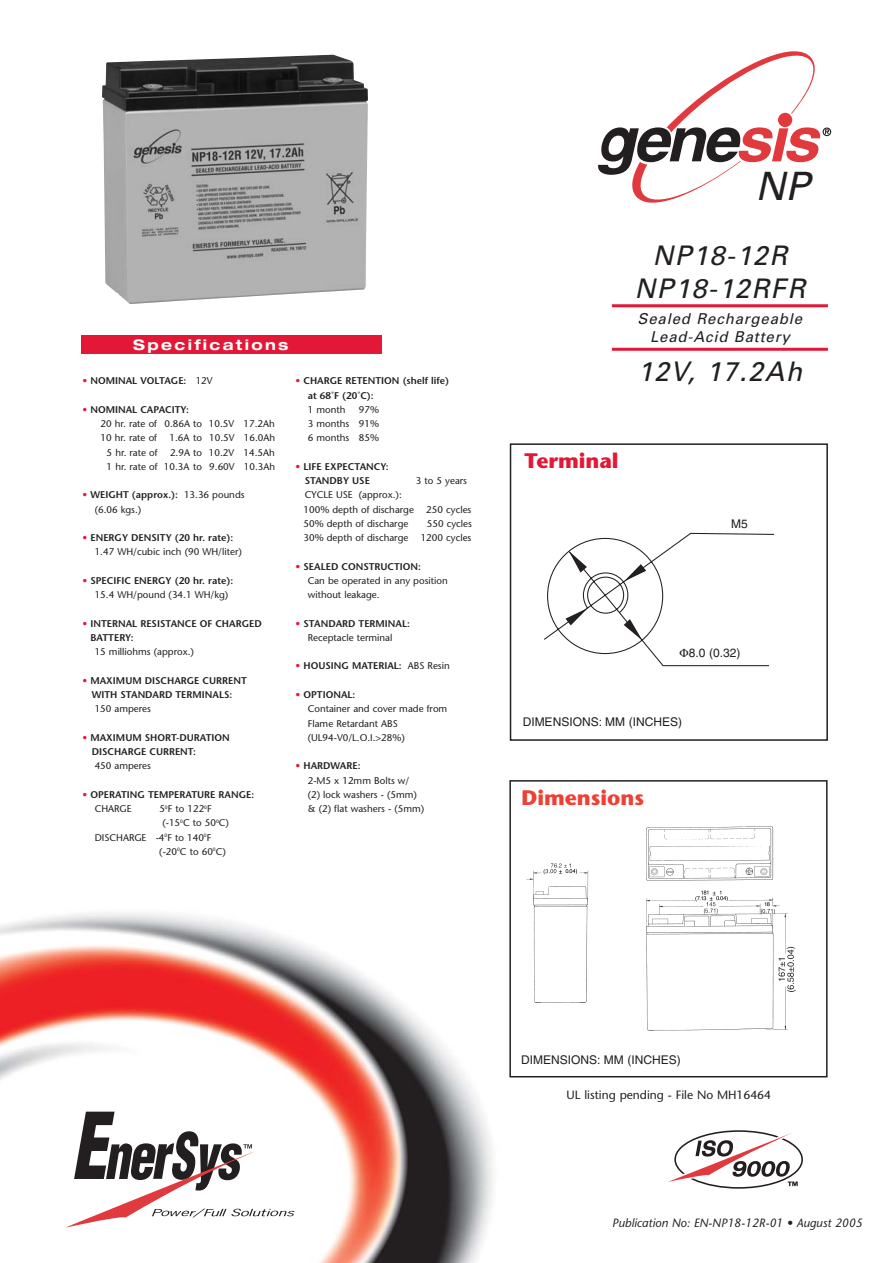
<style>
.page{position:relative;width:893px;height:1263px;background:#fff}
.page>*{position:absolute;margin:0;border:0;box-sizing:border-box;transform-origin:0 0}
.t1{font:italic 39.15px "Univers";color:#231f20}
.t2{font:italic 27px/32.4px "Univers";color:#231f20;text-align:center}
.t3{font:700 21px "Stone Sans";color:#ef4035}
.t4{font:700 21px "Stone Sans";color:#e31836}
.t5{font:italic 15px/18px "Univers";color:#231f20;text-align:center}
.t6{font:700 expanded 14.55px "Helvetica Neue";letter-spacing:.165em;color:#fff}
.t7{font:12px "Helvetica";color:#231f20}
.t8{font:italic 12px "Stone Sans";color:#231f20}
.t9{font:12px "Stone Sans";color:#231f20}
.t10{font:9.75px/14.2px "Stone Sans";color:#231f20}
.t11{font:600 9.75px/14.2px "Stone Sans";color:#231f20}
.s1{color:#e31836}
.s2{font-weight:400}
.s3{font-weight:600;color:#e31836}
.s4{font-weight:600}
</style>
<div class="page">
<img style="left:0;top:913px;width:512px;height:350px">
<svg style="left:65px;top:1112px;width:230px;height:116px"></svg>
<svg style="left:598px;top:51px;width:233px;height:152px"></svg>
<div style="left:509px;top:780px;width:319px;height:297px;border:2px solid #231f20"></div>
<img style="left:102px;top:55px;width:266px;height:249px">
<div style="left:82px;top:335px;width:300px;height:19px;background:#e31836"></div>
<hr style="left:612px;top:348px;width:216px;height:3px;background:#e31836">
<hr style="left:612px;top:304px;width:216px;height:3px;background:#e31836">
<img style="left:526px;top:826px;width:270px;height:205px">
<svg style="left:668px;top:1130px;width:135px;height:59px"></svg>
<div style="left:510px;top:443px;width:318px;height:298px;border:2px solid #231f20"></div>
<svg style="left:544px;top:533px;width:230px;height:133px"></svg>
<h3 class="t6" style="left:133px;top:339px;width:157px">Specifications</h3>
<p class="t11" style="left:82px;top:375px;width:132px"><span class="s1">•</span> NOMINAL VOLTAGE: <span class="s2">12V</span></p>
<p class="t10" style="left:100px;top:403px;width:176px;text-indent:-18px"><span class="s3">•</span> <span class="s4">NOMINAL CAPACITY:<br></span>20 hr. rate of 0.86A to 10.5V 17.2Ah<br>10 hr. rate of</p>
<p class="t10" style="left:169px;top:432px;width:107px">1.6A to 10.5V 16.0Ah</p>
<p class="t10" style="left:107px;top:446px;width:170px;text-align:right">2.9A to 10.2V 14.5Ah<br>1 hr. rate of 10.3A to 9.60V 10.3Ah</p>
<p class="t10" style="left:95px;top:489px;width:151px;text-indent:-12px"><span class="s3">•</span> <span class="s4">WEIGHT (approx.):</span> 13.36 pounds (6.06 kgs.)</p>
<p class="t10" style="left:95px;top:532px;width:149px;text-indent:-12px"><span class="s3">•</span> <span class="s4">ENERGY DENSITY (20 hr. rate):<br></span>1.47 WH/cubic inch (90 WH/liter)</p>
<p class="t11" style="left:95px;top:574px;width:140px;text-indent:-12px"><span class="s1">•</span> SPECIFIC ENERGY (20 hr. rate):<br><span class="s2">15.4 WH/pound (34.1 WH/kg)</span></p>
<p class="t11" style="left:90px;top:617px;width:173px;text-indent:-8px"><span class="s1">•</span> INTERNAL RESISTANCE OF CHARGED<br>BATTERY:</p>
<p class="t10" style="left:95px;top:646px;width:101px">15 milliohms (approx.)</p>
<p class="t11" style="left:82px;top:674px;width:166px;text-align:center"><span class="s1">•</span> MAXIMUM DISCHARGE CURRENT<br>WITH STANDARD TERMINALS:</p>
<p class="t10" style="left:95px;top:703px;width:58px">150 amperes</p>
<p class="t11" style="left:92px;top:731px;width:140px;text-indent:-9px"><span class="s1">•</span> MAXIMUM SHORT-DURATION<br>DISCHARGE CURRENT:</p>
<p class="t10" style="left:95px;top:760px;width:58px">450 amperes</p>
<p class="t11" style="left:95px;top:788px;width:161px;text-indent:-12px"><span class="s1">•</span> OPERATING TEMPERATURE RANGE:<br><span class="s2">CHARGE</span></p>
<p class="t10" style="left:107px;top:446px;width:53px">5 hr. rate of</p>
<p class="t10" style="left:159px;top:802px;width:54px">5<sup>0</sup>F to 122<sup>0</sup>F</p>
<p class="t10" style="left:162px;top:817px;width:68px">(-15<sup>0</sup>C to 50<sup>0</sup>C)</p>
<p class="t10" style="left:95px;top:831px;width:118px">DISCHARGE -4<sup>0</sup>F to 140<sup>0</sup>F</p>
<p class="t10" style="left:159px;top:845px;width:68px">(-20<sup>0</sup>C to 60<sup>0</sup>C)</p>
<p class="t11" style="left:308px;top:375px;width:143px;text-indent:-12px"><span class="s1">•</span> CHARGE RETENTION (shelf life) at 68˚F (20˚C):</p>
<p class="t10" style="left:308px;top:403px;width:39px">1 month</p>
<p class="t10" style="left:308px;top:403px;width:73px;text-align:justify;text-indent:51px">97% 3 months 91% 6 months 85%</p>
<p class="t11" style="left:305px;top:460px;width:85px;text-indent:-9px"><span class="s1">•</span> LIFE EXPECTANCY:<br>STANDBY USE</p>
<p class="t10" style="left:416px;top:475px;width:53px">3 to 5 years</p>
<p class="t10" style="left:304px;top:489px;width:112px">CYCLE USE (approx.):<br>100% depth of discharge</p>
<p class="t10" style="left:426px;top:503px;width:47px">250 cycles</p>
<p class="t10" style="left:304px;top:517px;width:106px">50% depth of discharge</p>
<p class="t10" style="left:427px;top:517px;width:47px">550 cycles</p>
<p class="t10" style="left:304px;top:532px;width:106px">30% depth of discharge</p>
<p class="t10" style="left:421px;top:532px;width:52px">1200 cycles</p>
<p class="t10" style="left:308px;top:560px;width:142px;text-indent:-12px"><span class="s3">•</span> <span class="s4">SEALED CONSTRUCTION:<br></span>Can be operated in any position without leakage.</p>
<p class="t10" style="left:296px;top:617px;width:116px;text-align:center"><span class="s3">•</span> <span class="s4">STANDARD TERMINAL:<br></span>Receptacle terminal</p>
<p class="t11" style="left:296px;top:660px;width:156px"><span class="s1">•</span> HOUSING MATERIAL: <span class="s2">ABS Resin</span></p>
<p class="t10" style="left:308px;top:688px;width:141px;text-indent:-12px"><span class="s3">•</span> <span class="s4">OPTIONAL:<br></span>Container and cover made from<br>Flame Retardant ABS (UL94-V0/L.O.I.&gt;28%)</p>
<p class="t10" style="left:308px;top:760px;width:118px;text-indent:-12px"><span class="s3">•</span> <span class="s4">HARDWARE:<br></span>2-M5 x 12mm Bolts w/<br>(2) lock washers - (5mm) &amp; (2) flat washers - (5mm)</p>
<h1 class="t1" style="left:755px;top:172px;width:63px">NP</h1>
<h2 class="t2" style="left:634px;top:242px;width:178px">NP18-12R<br>NP18-12RFR</h2>
<h3 class="t5" style="left:638px;top:311px;width:169px">Sealed Rechargeable<br>Lead-Acid Battery</h3>
<h2 class="t2" style="left:637px;top:358px;width:172px">12V, 17.2Ah</h2>
<h3 class="t4" style="left:525px;top:452px;width:96px">Terminal</h3>
<p class="t7" style="left:731px;top:519px;width:18px">M5</p>
<p class="t7" style="left:689px;top:649px;width:53px">8.0 (0.32)</p>
<p class="t7" style="left:523px;top:717px;width:161px">DIMENSIONS: MM (INCHES)</p>
<h3 class="t3" style="left:521px;top:790px;width:124px">Dimensions</h3>
<p class="t7" style="left:521px;top:1055px;width:161px">DIMENSIONS: MM (INCHES)</p>
<p class="t9" style="left:566px;top:1090px;width:206px">UL listing pending - File No MH16464</p>
<p class="t8" style="left:612px;top:1218px;width:252px">Publication No: EN-NP18-12R-01 • August 2005</p>
</div>
